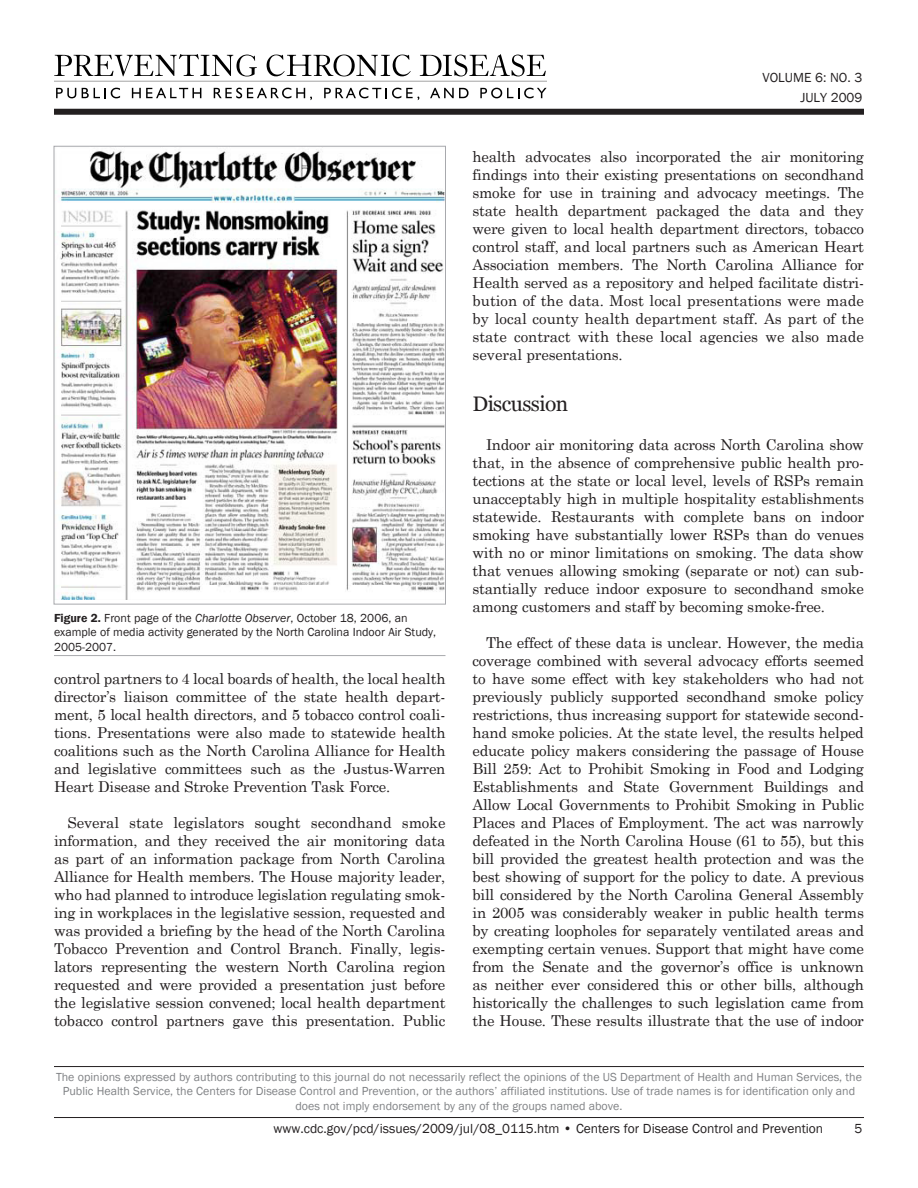
<style>
.page{position:relative;width:918px;height:1188px;background:#fff}
.page>*{position:absolute;margin:0;border:0;box-sizing:border-box;transform-origin:0 0}
.t1{font:21px "Georgia";letter-spacing:-.025em;color:#231f20}
.body{font:15px/18px "Century Schoolbook";letter-spacing:-.015em;color:#231f20;text-align:justify}
.subpage_volume{font:13.5px "Franklin Gothic";color:#231f20}
.disclaimer{font:12px/14.4px "Franklin Gothic";color:#808285;text-align:center}
.t2{font:12px/14.2px "Franklin Gothic";color:#231f20}
.s1{font-weight:600}
.s2{font-style:italic}
</style>
<div class="page">
<svg style="left:54px;top:54px;width:203px;height:22px"></svg>
<svg style="left:267px;top:55px;width:144px;height:21px"></svg>
<svg style="left:420px;top:54px;width:126px;height:22px"></svg>
<svg style="left:56px;top:88px;width:20px;height:10px"></svg>
<svg style="left:82px;top:88px;width:38px;height:10px"></svg>
<svg style="left:132px;top:88px;width:69px;height:10px"></svg>
<svg style="left:214px;top:88px;width:98px;height:12px"></svg>
<svg style="left:324px;top:88px;width:95px;height:12px"></svg>
<svg style="left:430px;top:88px;width:39px;height:10px"></svg>
<svg style="left:480px;top:88px;width:67px;height:10px"></svg>
<hr style="left:54px;top:81px;width:493px;height:1px;background:#b0b0b0">
<div style="left:54px;top:109px;width:810px;height:6px;background:#231f20"></div>
<hr style="left:54px;top:1117px;width:810px;height:1px;background:#231f20">
<hr style="left:54px;top:1066px;width:810px;height:1px;background:#231f20">
<img style="left:56px;top:150px;width:388px;height:450px">
<hr style="left:54px;top:655px;width:392px;height:1px;background:#a8a9ad">
<p class="t2" style="left:54px;top:611px;width:384px"><span class="s1">Figure 2.</span> Front page of the <span class="s2">Charlotte Observer</span>, October 18, 2006, an example of media activity generated by the North Carolina Indoor Air Study,<br>2005-2007.</p>
<p class="body" style="left:54px;top:668px;width:393px">control partners to 4 local boards of health, the local health director’s liaison committee of the state health depart&shy;ment, 5 local health directors, and 5 tobacco control coali&shy;tions. Presentations were also made to statewide health coalitions such as the North Carolina Alliance for Health and legislative committees such as the Justus-Warren Heart Disease and Stroke Prevention Task Force.</p>
<p class="body" style="left:54px;top:812px;width:393px;text-indent:14px">Several state legislators sought secondhand smoke information, and they received the air monitoring data as part of an information package from North Carolina Alliance for Health members. The House majority leader, who had planned to introduce legislation regulating smok&shy;ing in workplaces in the legislative session, requested and was provided a briefing by the head of the North Carolina Tobacco Prevention and Control Branch. Finally, legis&shy;lators representing the western North Carolina region requested and were provided a presentation just before the legislative session convened; local health department tobacco control partners gave this presentation. Public</p>
<p class="subpage_volume" style="left:763px;top:69px;width:101px">VOLUME 6: NO. 3</p>
<p class="subpage_volume" style="left:800px;top:89px;width:64px">JULY 2009</p>
<p class="body" style="left:472px;top:146px;width:393px">health advocates also incorporated the air monitoring findings into their existing presentations on secondhand smoke for use in training and advocacy meetings. The state health department packaged the data and they were given to local health department directors, tobacco control staff, and local partners such as American Heart Association members. The North Carolina Alliance for Health served as a repository and helped facilitate distri&shy;bution of the data. Most local presentations were made by local county health department staff. As part of the state contract with these local agencies we also made several presentations.</p>
<h2 class="t1" style="left:472px;top:391px;width:97px">Discussion</h2>
<p class="body" style="left:472px;top:434px;width:393px;text-indent:14px">Indoor air monitoring data across North Carolina show that, in the absence of comprehensive public health pro&shy;tections at the state or local level, levels of RSPs remain unacceptably high in multiple hospitality establishments statewide. Restaurants with complete bans on indoor smoking have substantially lower RSPs than do venues with no or minor limitations on smoking. The data show that venues allowing smoking (separate or not) can sub&shy;stantially reduce indoor exposure to secondhand smoke among customers and staff by becoming smoke-free.</p>
<p class="body" style="left:472px;top:632px;width:393px;text-indent:14px">The effect of these data is unclear. However, the media coverage combined with several advocacy efforts seemed to have some effect with key stakeholders who had not previously publicly supported secondhand smoke policy restrictions, thus increasing support for statewide second&shy;hand smoke policies. At the state level, the results helped educate policy makers considering the passage of House Bill 259: Act to Prohibit Smoking in Food and Lodging Establishments and State Government Buildings and Allow Local Governments to Prohibit Smoking in Public Places and Places of Employment. The act was narrowly defeated in the North Carolina House (61 to 55), but this bill provided the greatest health protection and was the best showing of support for the policy to date. A previous bill considered by the North Carolina General Assembly in 2005 was considerably weaker in public health terms by creating loopholes for separately ventilated areas and exempting certain venues. Support that might have come from the Senate and the governor’s office is unknown as neither ever considered this or other bills, although historically the challenges to such legislation came from the House. These results illustrate that the use of indoor</p>
<p class="disclaimer" style="left:56px;top:1070px;width:807px">The opinions expressed by authors contributing to this journal do not necessarily reflect the opinions of the US Department of Health and Human Services, the<br>Public Health Service, the Centers for Disease Control and Prevention, or the authors’ affiliated institutions. Use of trade names is for identification only and does not imply endorsement by any of the groups named above.</p>
<p class="subpage_volume" style="left:273px;top:1120px;width:551px">www.cdc.gov/pcd/issues/2009/jul/08_0115.htm • Centers for Disease Control and Prevention</p>
</div>
